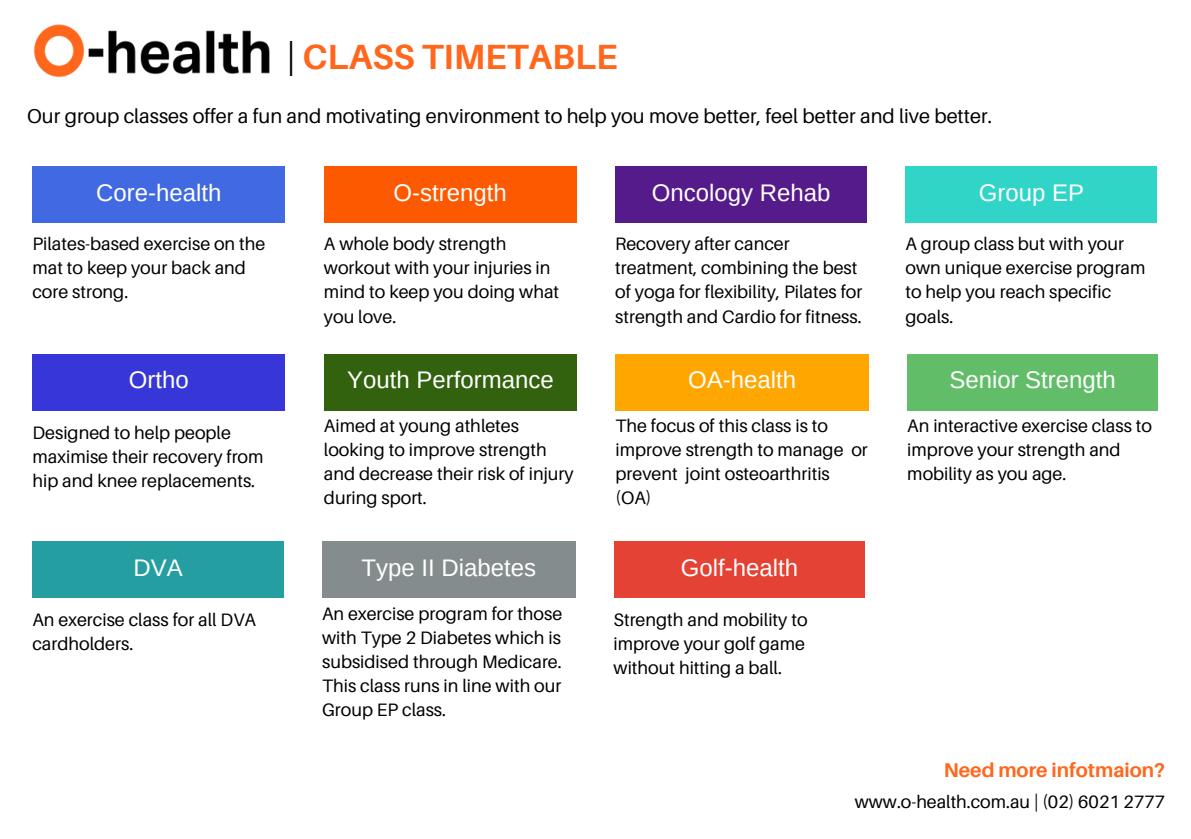
<style>
.page{position:relative;width:1191px;height:839px;background:#fff}
.page>*{position:absolute;margin:0;border:0;box-sizing:border-box;transform-origin:0 0}
.t1{font:700 35px "Aileron";color:#ff671d}
.t2{font:24px "Arimo";color:#fff}
.t3{font:20px "Aileron";color:#000}
.t4{font:700 19.8px "Aileron";color:#ff671d}
.t5{font:18px/24px "Aileron";color:#000}
.t6{font:17.8px "Aileron";color:#000}
.s1{font-weight:400;color:#000}
</style>
<div class="page">
<div style="left:32px;top:166px;width:253px;height:57px;background:#4169e1"></div>
<div style="left:906px;top:166px;width:251px;height:57px;background:#30d5c8"></div>
<div style="left:907px;top:354px;width:251px;height:56px;background:#62bd69"></div>
<div style="left:32px;top:354px;width:253px;height:56px;background:#3737d9"></div>
<div style="left:324px;top:354px;width:253px;height:56px;background:#32620e"></div>
<div style="left:614px;top:541px;width:251px;height:57px;background:#e34234"></div>
<div style="left:616px;top:354px;width:253px;height:56px;background:#ffa600"></div>
<div style="left:322px;top:541px;width:253px;height:57px;background:#848c8e"></div>
<div style="left:615px;top:166px;width:252px;height:57px;background:#561b8a"></div>
<div style="left:32px;top:541px;width:251px;height:57px;background:#249ea0"></div>
<div style="left:324px;top:166px;width:253px;height:57px;background:#fd5901"></div>
<img style="left:33px;top:24px;width:237px;height:54px">
<h5 class="t1" style="left:287px;top:35px;width:332px"><span class="s1">|</span> CLASS TIMETABLE</h5>
<h5 class="t3" style="left:27px;top:103px;width:966px">Our group classes offer a fun and motivating environment to help you move better, feel better and live better.</h5>
<p class="t2" style="left:96px;top:179px;width:127px">Core-health</p>
<h1 class="t5" style="left:32px;top:232px;width:234px">Pilates-based exercise on the mat to keep your back and core strong.</h1>
<h3 class="t2" style="left:129px;top:366px;width:61px">Ortho</h3>
<h5 class="t5" style="left:32px;top:420px;width:233px">Designed to help people maximise their recovery from hip and knee replacements.</h5>
<h5 class="t2" style="left:133px;top:554px;width:51px">DVA</h5>
<h5 class="t5" style="left:32px;top:607px;width:225px">An exercise class for all DVA cardholders.</h5>
<h3 class="t2" style="left:394px;top:179px;width:115px">O-strength</h3>
<h3 class="t2" style="left:652px;top:179px;width:180px">Oncology Rehab</h3>
<h5 class="t2" style="left:979px;top:179px;width:107px">Group EP</h5>
<h2 class="t5" style="left:615px;top:232px;width:249px">Recovery after cancer treatment, combining the best of yoga for flexibility, Pilates for strength and Cardio for fitness.</h2>
<h5 class="t5" style="left:324px;top:232px;width:237px">A whole body strength workout with your injuries in mind to keep you doing what you love.</h5>
<h3 class="t5" style="left:906px;top:232px;width:242px">A group class but with your own unique exercise program to help you reach specific goals.</h3>
<h3 class="t2" style="left:347px;top:366px;width:208px">Youth Performance</h3>
<h3 class="t5" style="left:324px;top:414px;width:251px">Aimed at young athletes looking to improve strength and decrease their risk of injury during sport.</h3>
<h5 class="t2" style="left:361px;top:554px;width:176px">Type II Diabetes</h5>
<h5 class="t5" style="left:322px;top:601px;width:242px;text-align:justify">An exercise program for those with Type 2 Diabetes which is subsidised through Medicare.<br>This class runs in line with our Group EP class.</h5>
<h3 class="t2" style="left:688px;top:366px;width:109px">OA-health</h3>
<h3 class="t5" style="left:616px;top:414px;width:254px">The focus of this class is to improve strength to manage or prevent joint osteoarthritis (OA)</h3>
<h5 class="t2" style="left:681px;top:554px;width:119px">Golf-health</h5>
<h5 class="t5" style="left:614px;top:607px;width:196px">Strength and mobility to improve your golf game without hitting a ball.</h5>
<h3 class="t2" style="left:949px;top:367px;width:168px">Senior Strength</h3>
<h5 class="t5" style="left:907px;top:414px;width:246px">An interactive exercise class to improve your strength and mobility as you age.</h5>
<p class="t4" style="left:944px;top:757px;width:223px">Need more infotmaion?</p>
<h4 class="t6" style="left:855px;top:790px;width:312px">www.o-health.com.au | (02) 6021 2777</h4>
</div>
